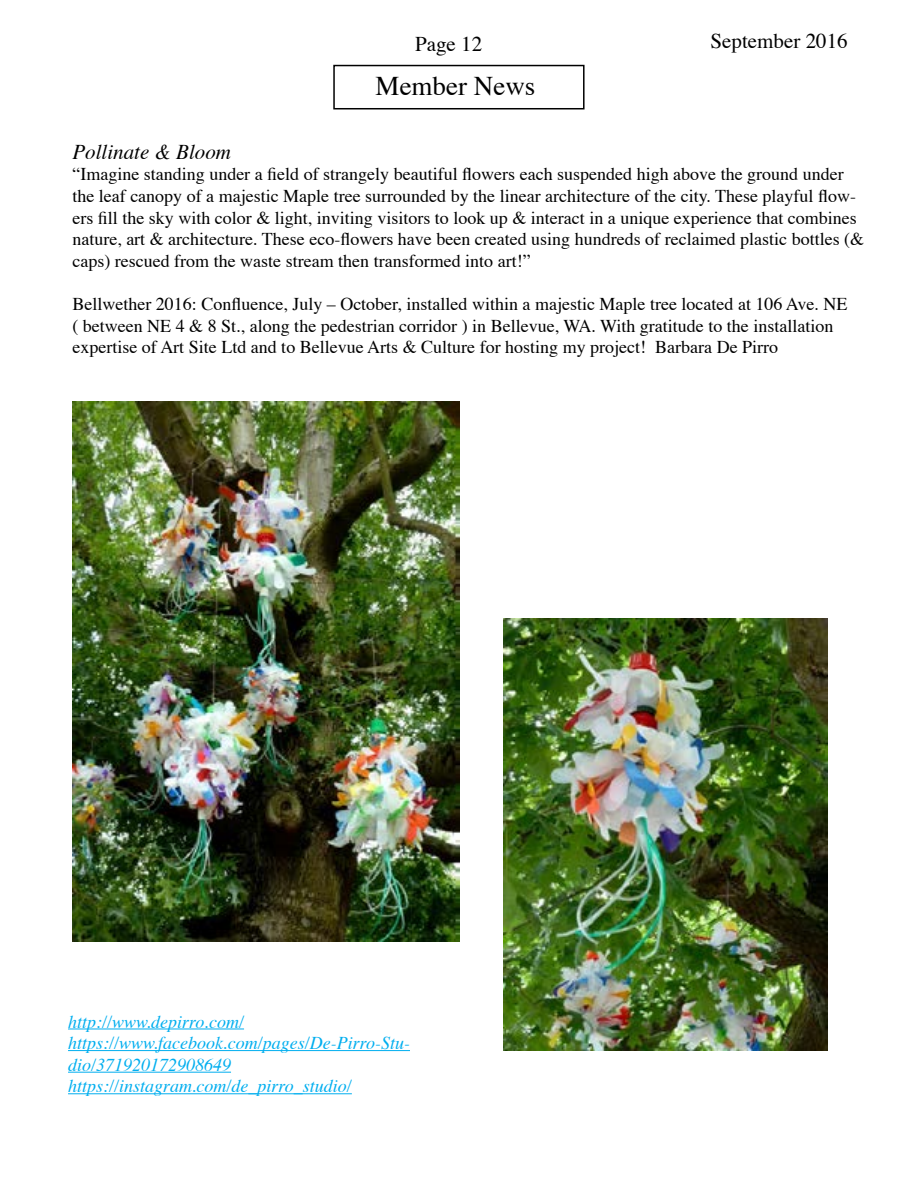
<style>
.page{position:relative;width:918px;height:1188px;background:#fff}
.page>*{position:absolute;margin:0;border:0;box-sizing:border-box;transform-origin:0 0}
.t1{font:27px "Times";color:#000}
.t2{font:21px "Times";color:#000}
.t3{font:italic 21px "Times";color:#000}
.t4{font:18px/21.6px "Times";color:#000}
.t5{font:italic 18px/21.6px "Times";color:#00aeef}
</style>
<div class="page">
<div style="left:333px;top:65px;width:252px;height:44px;border:2px solid #000"></div>
<img style="left:72px;top:402px;width:387px;height:540px">
<img style="left:503px;top:619px;width:324px;height:432px">
<hr style="left:68px;top:1029px;width:176px;height:1px;background:#00aeef">
<hr style="left:68px;top:1050px;width:342px;height:1px;background:#00aeef">
<hr style="left:68px;top:1072px;width:163px;height:1px;background:#00aeef">
<hr style="left:68px;top:1093px;width:284px;height:1px;background:#00aeef">
<p class="t2" style="left:415px;top:24px;width:69px">Page 12</p>
<h1 class="t1" style="left:376px;top:60px;width:161px">Member News</h1>
<p class="t2" style="left:711px;top:21px;width:139px">September 2016</p>
<p class="t3" style="left:72px;top:133px;width:160px">Pollinate &amp; Bloom</p>
<p class="t4" style="left:72px;top:162px;width:793px">“Imagine standing under a field of strangely beautiful flowers each suspended high above the ground under the leaf canopy of a majestic Maple tree surrounded by the linear architecture of the city. These playful flow&shy;ers fill the sky with color &amp; light, inviting visitors to look up &amp; interact in a unique experience that combines nature, art &amp; architecture. These eco-flowers have been created using hundreds of reclaimed plastic bottles (&amp; caps) rescued from the waste stream then transformed into art!”</p>
<p class="t4" style="left:72px;top:292px;width:777px">Bellwether 2016: Confluence, July – October, installed within a majestic Maple tree located at 106 Ave. NE ( between NE 4 &amp; 8 St., along the pedestrian corridor ) in Bellevue, WA. With gratitude to the installation expertise of Art Site Ltd and to Bellevue Arts &amp; Culture for hosting my project! Barbara De Pirro</p>
<p class="t5" style="left:68px;top:1009px;width:343px">http://www.depirro.com/ https://www.facebook.com/pages/De-Pirro-Stu&shy;dio/371920172908649 https://instagram.com/de_pirro_studio/</p>
</div>
